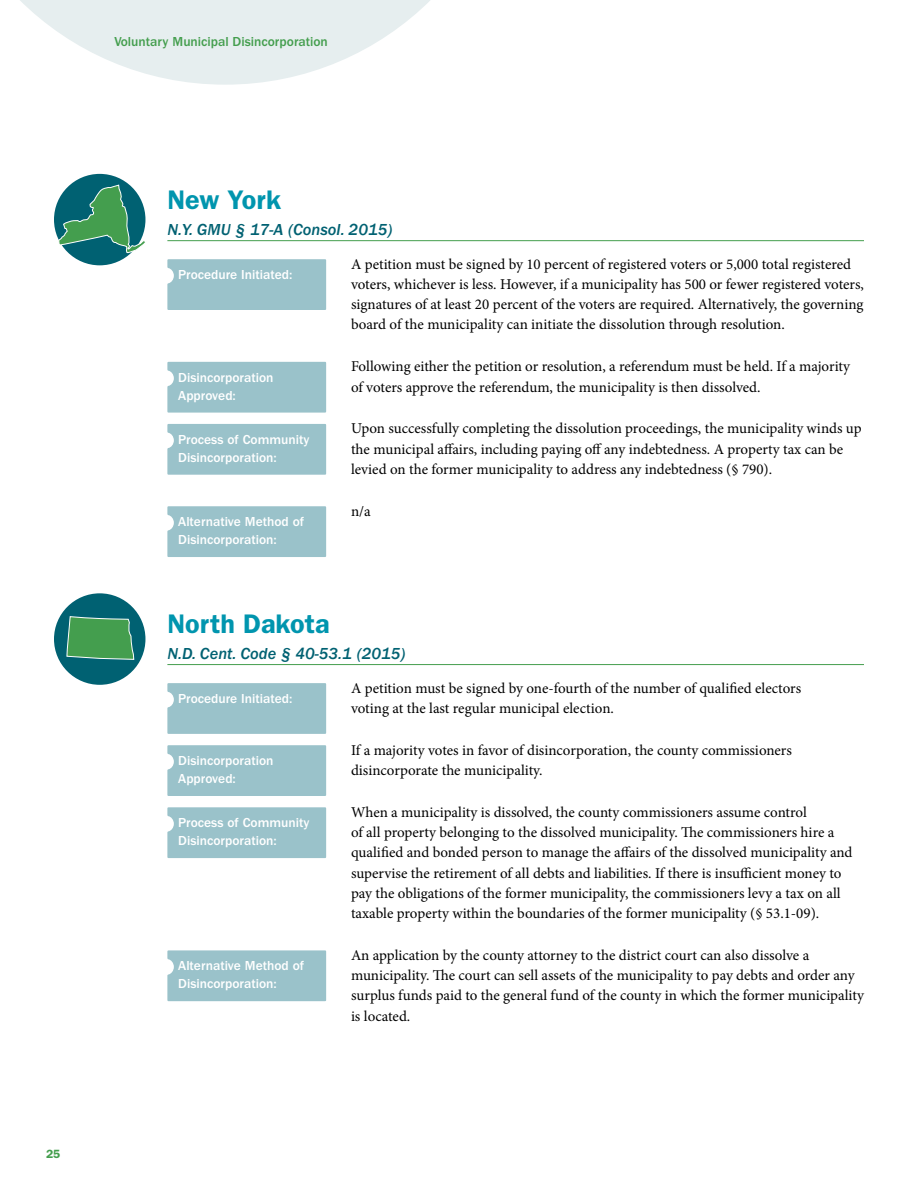
<style>
.page{position:relative;width:918px;height:1188px;background:#fff}
.page>*{position:absolute;margin:0;border:0;box-sizing:border-box;transform-origin:0 0}
.t1{font:600 27px "Franklin Gothic";color:#0095ae}
.t2{font:italic 500 16.5px "Franklin Gothic";color:#006172}
.t3{font:15px/20.2px "Minion Pro";color:#000}
.t4{font:500 13.5px/18px "ITC Franklin Gothic Std";color:#fff}
.t5{font:500 13.5px "ITC Franklin Gothic Std";color:#449e4e}
.t6{font:600 12px "Franklin Gothic";color:#449e4e}
</style>
<div class="page">
<svg style="left:20px;top:0;width:410px;height:85px;fill:#e6eeef"></svg>
<hr style="left:167px;top:240px;width:697px;height:1px;background:#449e4e">
<hr style="left:167px;top:664px;width:697px;height:1px;background:#449e4e">
<div style="left:167px;top:259px;width:159px;height:51px;background:#9ac2ca"></div>
<div style="left:167px;top:362px;width:159px;height:51px;background:#9ac2ca"></div>
<div style="left:167px;top:424px;width:159px;height:51px;background:#9ac2ca"></div>
<div style="left:167px;top:506px;width:159px;height:51px;background:#9ac2ca"></div>
<div style="left:167px;top:683px;width:159px;height:51px;background:#9ac2ca"></div>
<div style="left:167px;top:745px;width:159px;height:51px;background:#9ac2ca"></div>
<div style="left:167px;top:807px;width:159px;height:51px;background:#9ac2ca"></div>
<div style="left:167px;top:950px;width:159px;height:51px;background:#9ac2ca"></div>
<div style="left:54px;top:174px;width:91px;height:91px;background:#006172;border-radius:50%"></div>
<div style="left:54px;top:593px;width:91px;height:92px;background:#006172;border-radius:50%"></div>
<svg style="left:58px;top:184px;width:88px;height:69px"></svg>
<svg style="left:66px;top:616px;width:69px;height:44px"></svg>
<p class="t5" style="left:114px;top:34px;width:215px">Voluntary Municipal Disincorporation</p>
<p class="t6" style="left:46px;top:1147px;width:16px">25</p>
<h1 class="t1" style="left:167px;top:184px;width:115px">New York</h1>
<p class="t2" style="left:167px;top:220px;width:227px">N.Y. GMU § 17-A (Consol. 2015)</p>
<p class="t4" style="left:178px;top:266px;width:116px">Procedure Initiated:</p>
<p class="t3" style="left:351px;top:254px;width:515px">A petition must be signed by 10 percent of registered voters or 5,000 total registered voters, whichever is less. However, if a municipality has 500 or fewer registered voters, signatures of at least 20 percent of the voters are required. Alternatively, the governing board of the municipality can initiate the dissolution through resolution.</p>
<p class="t4" style="left:178px;top:369px;width:97px">Disincorporation<br>Approved:</p>
<p class="t4" style="left:178px;top:431px;width:133px">Process of Community<br>Disincorporation:</p>
<p class="t4" style="left:178px;top:513px;width:128px">Alternative Method of<br>Disincorporation:</p>
<p class="t3" style="left:351px;top:356px;width:501px">Following either the petition or resolution, a referendum must be held. If a majority of voters approve the referendum, the municipality is then dissolved.</p>
<p class="t3" style="left:351px;top:419px;width:512px">Upon successfully completing the dissolution proceedings, the municipality winds up the municipal affairs, including paying off any indebtedness. A property tax can be levied on the former municipality to address any indebtedness (§ 790).</p>
<p class="t3" style="left:351px;top:501px;width:21px">n/a</p>
<h1 class="t1" style="left:167px;top:608px;width:164px">North Dakota</h1>
<p class="t2" style="left:167px;top:644px;width:240px">N.D. Cent. Code § 40-53.1 (2015)</p>
<p class="t4" style="left:178px;top:690px;width:116px">Procedure Initiated:</p>
<p class="t3" style="left:351px;top:678px;width:452px">A petition must be signed by one-fourth of the number of qualified electors voting at the last regular municipal election.</p>
<p class="t4" style="left:178px;top:752px;width:97px">Disincorporation<br>Approved:</p>
<p class="t4" style="left:178px;top:814px;width:133px">Process of Community<br>Disincorporation:</p>
<p class="t4" style="left:178px;top:957px;width:128px">Alternative Method of<br>Disincorporation:</p>
<p class="t3" style="left:351px;top:740px;width:442px">If a majority votes in favor of disincorporation, the county commissioners disincorporate the municipality.</p>
<p class="t3" style="left:351px;top:802px;width:503px">When a municipality is dissolved, the county commissioners assume control<br>of all property belonging to the dissolved municipality. The commissioners hire a qualified and bonded person to manage the affairs of the dissolved municipality and supervise the retirement of all debts and liabilities. If there is insufficient money to pay the obligations of the former municipality, the commissioners levy a tax on all taxable property within the boundaries of the former municipality (§ 53.1-09).</p>
<p class="t3" style="left:351px;top:945px;width:514px">An application by the county attorney to the district court can also dissolve a municipality. The court can sell assets of the municipality to pay debts and order any surplus funds paid to the general fund of the county in which the former municipality is located.</p>
</div>
